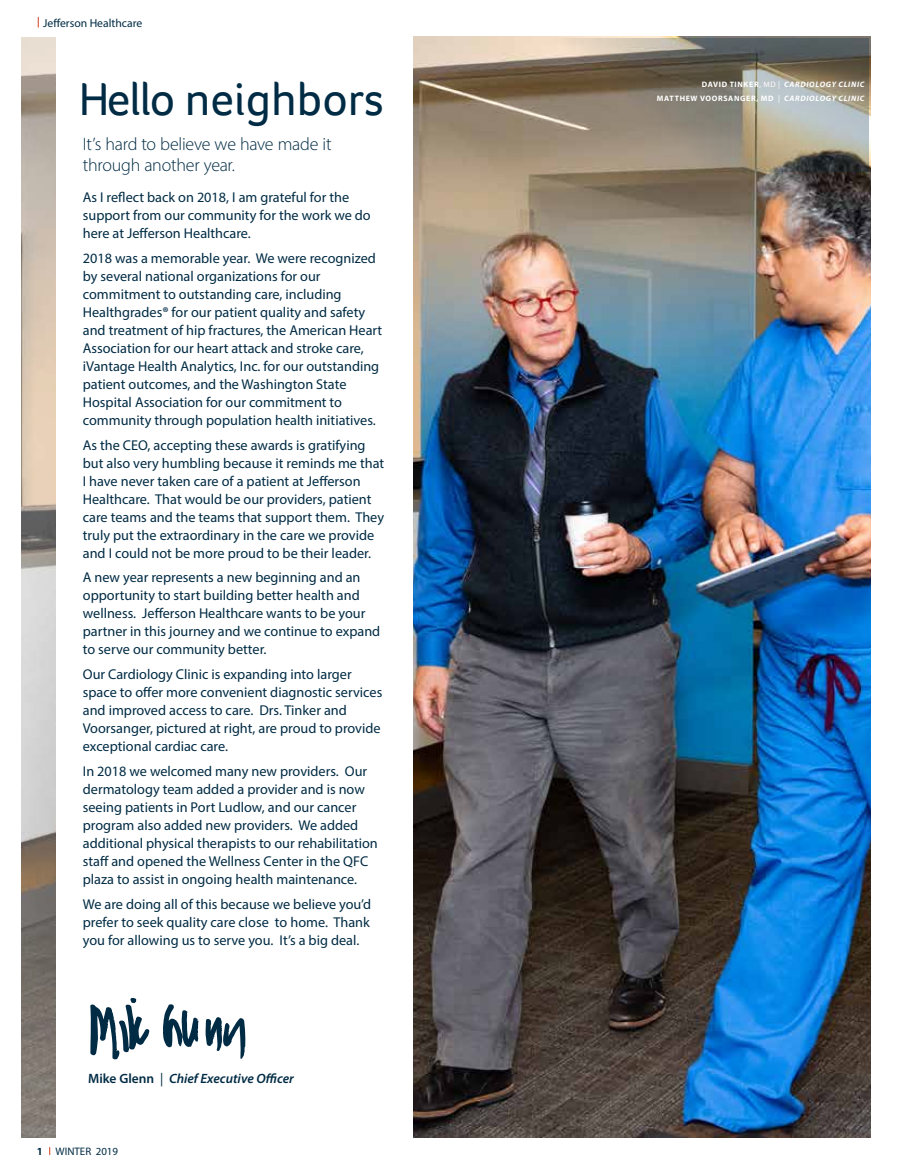
<style>
.page{position:relative;width:905px;height:1175px;background:#fff}
.page>*{position:absolute;margin:0;border:0;box-sizing:border-box;transform-origin:0 0}
.t1{font:47.4px "Foco";color:#002b44}
.t2{font:300 18px/21.6px "Myriad Pro";letter-spacing:-.015em;color:#002b44}
.t3{font:14.25px/18px "Myriad Pro";color:#002b44}
.t4{font:italic 600 13.5px "Myriad Pro";color:#002b44}
.t5{font:11.7px "Myriad Pro";color:#002b44}
.t6{font:10.95px "Myriad Pro";color:#002b44}
.t7{font:italic 700 7.8px/14.1px "Myriad Pro";letter-spacing:.08em;color:#fff;text-align:right}
.s1{font-weight:600}
.s2{font-style:normal}
.s3{font-weight:400;font-style:normal}
.s4{font-weight:700}
</style>
<div class="page">
<img style="left:413px;top:37px;width:457px;height:1101px">
<svg style="left:163px;top:1004px;width:35px;height:43px"></svg>
<svg style="left:205px;top:1017px;width:40px;height:42px"></svg>
<svg style="left:90px;top:998px;width:59px;height:61px"></svg>
<svg style="left:413px;top:38px;width:455px;height:134px;background:#938878"></svg>
<img style="left:21px;top:37px;width:35px;height:1101px">
<p class="t5" style="left:43px;top:16px;width:101px">Jefferson Healthcare</p>
<h1 class="t1" style="left:79px;top:68px;width:307px">Hello neighbors</h1>
<p class="t2" style="left:83px;top:133px;width:250px">It’s hard to believe we have made it through another year.</p>
<p class="t3" style="left:83px;top:188px;width:289px">As I reflect back on 2018, I am grateful for the support from our community for the work we do here at Jefferson Healthcare.</p>
<p class="t3" style="left:83px;top:249px;width:301px">2018 was a memorable year. We were recognized by several national organizations for our commitment to outstanding care, including Healthgrades<span class="s1">®</span> for our patient quality and safety and treatment of hip fractures, the American Heart Association for our heart attack and stroke care, iVantage Health Analytics, Inc. for our outstanding patient outcomes, and the Washington State Hospital Association for our commitment to community through population health initiatives.</p>
<p class="t3" style="left:83px;top:435px;width:303px">As the CEO, accepting these awards is gratifying but also very humbling because it reminds me that I have never taken care of a patient at Jefferson Healthcare. That would be our providers, patient care teams and the teams that support them. They truly put the extraordinary in the care we provide and I could not be more proud to be their leader.</p>
<p class="t3" style="left:83px;top:568px;width:299px">A new year represents a new beginning and an opportunity to start building better health and wellness. Jefferson Healthcare wants to be your partner in this journey and we continue to expand to serve our community better.</p>
<p class="t3" style="left:83px;top:665px;width:301px">Our Cardiology Clinic is expanding into larger space to offer more convenient diagnostic services and improved access to care. Drs. Tinker and Voorsanger, pictured at right, are proud to provide exceptional cardiac care.</p>
<p class="t3" style="left:83px;top:762px;width:296px">In 2018 we welcomed many new providers. Our dermatology team added a provider and is now seeing patients in Port Ludlow, and our cancer program also added new providers. We added additional physical therapists to our rehabilitation staff and opened the Wellness Center in the QFC plaza to assist in ongoing health maintenance.</p>
<p class="t3" style="left:83px;top:894px;width:290px;text-align:justify">We are doing all of this because we believe you’d prefer to seek quality care close to home. Thank you for allowing us to serve you. It’s a big deal.</p>
<p class="t4" style="left:88px;top:1069px;width:207px"><span class="s2">Mike Glenn</span> <span class="s3">|</span> Chief Executive Officer</p>
<p class="t6" style="left:37px;top:1144px;width:83px"><span class="s4">1</span> WINTER 2019</p>
<p class="t7" style="left:657px;top:77px;width:209px"><span class="s2">DAVID TINKER</span><span class="s3">, MD |</span> CARDIOLOGY CLINIC<br><span class="s2">MATTHEW VOORSANGER, MD</span> <span class="s3">|</span> CARDIOLOGY CLINIC</p>
</div>
